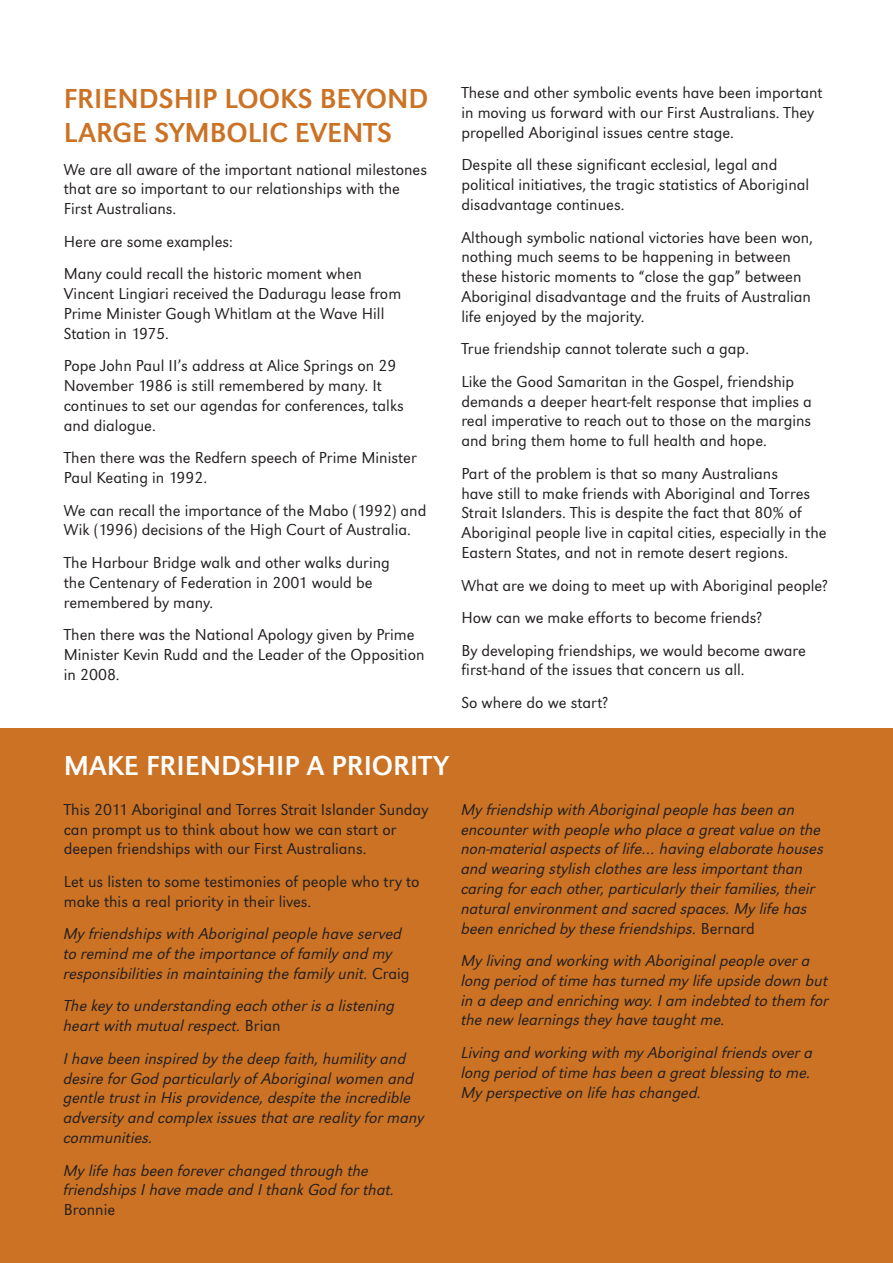
<style>
.page{position:relative;width:893px;height:1263px;background:#fff}
.page>*{position:absolute;margin:0;border:0;box-sizing:border-box;transform-origin:0 0}
.t1{font:28.5px "URW Grotesk T";color:#cb7224}
.t2{font:28.5px "URW Grotesk T";color:#fff}
.t3{font:16.5px/19.8px "URW Grotesk T Ligh";color:#231f20}
.t4{font:16.5px/19.8px "URW Grotesk T Ligh Obli";color:#231f20}
.s1{font-family:"URW Grotesk T Ligh"}
</style>
<div class="page">
<div style="left:0;top:728px;width:893px;height:535px;background:#cb7224"></div>
<h1 class="t1" style="left:64px;top:82px;width:30px">FRIENDS</h1>
<h1 class="t1" style="left:174px;top:82px;width:70px">HIP LOO</h1>
<h1 class="t1" style="left:280px;top:82px;width:59px">KS BEYOND</h1>
<h1 class="t1" style="left:64px;top:116px;width:50px">LARGE</h1>
<h1 class="t1" style="left:154px;top:116px;width:71px">SYMBOLI</h1>
<h1 class="t1" style="left:269px;top:116px;width:122px">C EVENTS</h1>
<p class="t3" style="left:64px;top:159px;width:365px">We are all aware of the important national milestones that are so important to our relationships with the<br>First Australians.</p>
<p class="t3" style="left:64px;top:225px;width:300px;line-height:32.5px">Here are some examples:<br>Many could recall the historic moment when</p>
<p class="t3" style="left:64px;top:284px;width:339px">Vincent Lingiari received the Daduragu lease from<br>Prime Minister Gough Whitlam at the Wave Hill<br>Station in 1975.</p>
<p class="t3" style="left:64px;top:356px;width:342px">Pope John Paul II’s address at Alice Springs on 29<br>November 1986 is still remembered by many. It continues to set our agendas for conferences, talks and dialogue.</p>
<p class="t3" style="left:64px;top:448px;width:354px">Then there was the Redfern speech of Prime Minister<br>Paul Keating in 1992.</p>
<p class="t3" style="left:64px;top:500px;width:364px">We can recall the importance of the Mabo (1992) and<br>Wik (1996) decisions of the High Court of Australia.</p>
<p class="t3" style="left:64px;top:552px;width:328px">The Harbour Bridge walk and other walks during the Centenary of Federation in 2001 would be remembered by many.</p>
<p class="t3" style="left:64px;top:625px;width:362px">Then there was the National Apology given by Prime<br>Minister Kevin Rudd and the Leader of the Opposition in 2008.</p>
<p class="t3" style="left:461px;top:83px;width:363px">These and other symbolic events have been important in moving us forward with our First Australians. They propelled Aboriginal issues centre stage.</p>
<p class="t3" style="left:461px;top:155px;width:349px">Despite all these significant ecclesial, legal and political initiatives, the tragic statistics of Aboriginal disadvantage continues.</p>
<p class="t3" style="left:461px;top:227px;width:353px">Although symbolic national victories have been won, nothing much seems to be happening in between these historic moments to “close the gap” between Aboriginal disadvantage and the fruits of Australian life enjoyed by the majority.</p>
<p class="t3" style="left:461px;top:332px;width:334px;line-height:32.5px">True friendship cannot tolerate such a gap.<br>Like the Good Samaritan in the Gospel, friendship</p>
<p class="t3" style="left:461px;top:391px;width:352px;text-align:justify">demands a deeper heart-felt response that implies a real imperative to reach out to those on the margins and bring them home to full health and hope.</p>
<p class="t3" style="left:461px;top:463px;width:367px">Part of the problem is that so many Australians<br>have still to make friends with Aboriginal and Torres Strait Islanders. This is despite the fact that 80% of Aboriginal people live in capital cities, especially in the Eastern States, and not in remote desert regions.</p>
<p class="t3" style="left:461px;top:569px;width:368px;line-height:32.5px">What are we doing to meet up with Aboriginal people?<br>How can we make efforts to become friends?<br>By developing friendships, we would become aware</p>
<p class="t3" style="left:461px;top:654px;width:285px;line-height:32.5px">first-hand of the issues that concern us all.<br>So where do we start?</p>
<h1 class="t2" style="left:64px;top:750px;width:113px">MAKE FRIENDS</h1>
<h1 class="t2" style="left:256px;top:750px;width:106px">HIP A PRIORI</h1>
<h1 class="t2" style="left:419px;top:750px;width:32px">TY</h1>
<p class="t3" style="left:64px;top:799px;width:366px">This 2011 Aboriginal and Torres Strait Islander Sunday can prompt us to think about how we can start or deepen friendships with our First Australians.</p>
<p class="t3" style="left:64px;top:871px;width:357px">Let us listen to some testimonies of people who try to make this a real priority in their lives.</p>
<p class="t4" style="left:64px;top:924px;width:347px">My friendships with Aboriginal people have served to remind me of the importance of family and my responsibilities in maintaining the family unit. <span class="s1">Craig</span></p>
<p class="t4" style="left:64px;top:996px;width:333px">The key to understanding each other is a listening heart with mutual respect. <span class="s1">Brian</span></p>
<p class="t4" style="left:64px;top:1048px;width:362px">I have been inspired by the deep faith, humility and desire for God particularly of Aboriginal women and gentle trust in His providence, despite the incredible adversity and complex issues that are reality for many communities.</p>
<p class="t4" style="left:64px;top:1160px;width:332px">My life has been forever changed through the friendships I have made and I thank God for that.</p>
<p class="t3" style="left:64px;top:1200px;width:53px">Bronnie</p>
<p class="t4" style="left:461px;top:799px;width:364px">My friendship with Aboriginal people has been an encounter with people who place a great value on the non-material aspects of life… having elaborate houses and wearing stylish clothes are less important than caring for each other, particularly their families, their natural environment and sacred spaces. My life has been enriched by these friendships. <span class="s1">Bernard</span></p>
<p class="t4" style="left:461px;top:951px;width:369px">My living and working with Aboriginal people over a long period of time has turned my life upside down but in a deep and enriching way. I am indebted to them for the new learnings they have taught me.</p>
<p class="t4" style="left:461px;top:1042px;width:353px">Living and working with my Aboriginal friends over a long period of time has been a great blessing to me.<br>My perspective on life has changed.</p>
</div>
